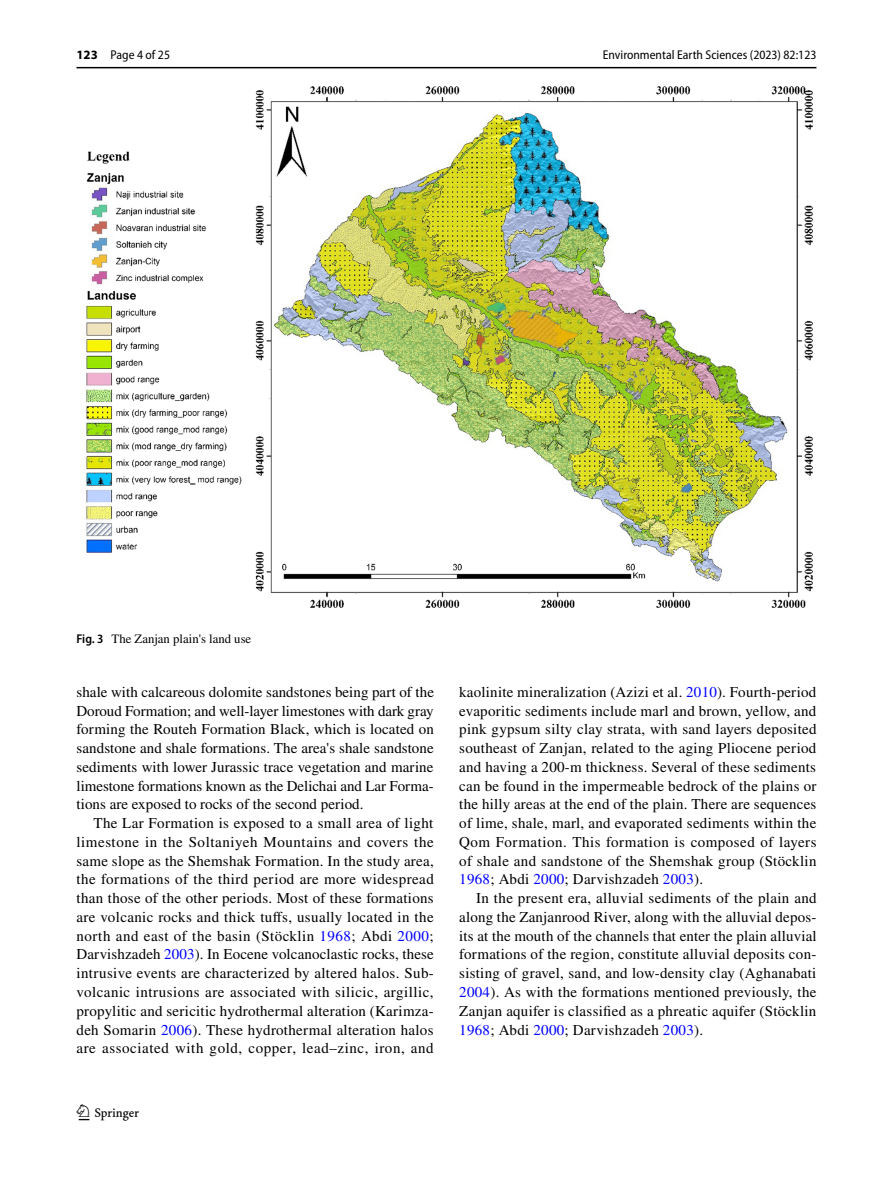
<style>
.page{position:relative;width:893px;height:1187px;background:#fff}
.page>*{position:absolute;margin:0;border:0;box-sizing:border-box;transform-origin:0 0}
.t1{font:22.5px "Springnew Regular 2";color:#000}
.t2{font:15px/18.8px "STIX";letter-spacing:.02em;color:#000;text-align:justify}
.t3{font:semi-condensed 12.75px "Myriad Pro";color:#000}
.t4{font:12.75px "STIX";color:#000}
.s1{font-weight:700;font-stretch:normal}
.s2{font-family:"Myriad Pro";font-weight:600;font-stretch:semi-condensed}
.s3{color:#00f}
</style>
<div class="page">
<hr style="left:77px;top:67px;width:739px;height:1px;background:#000">
<img style="left:82px;top:87px;width:730px;height:521px">
<p class="t3" style="left:77px;top:48px;width:95px"><span class="s1">123</span> Page 4 of 25</p>
<p class="t3" style="left:603px;top:48px;width:215px">Environmental Earth Sciences (2023) 82:123</p>
<p class="t4" style="left:77px;top:630px;width:176px"><span class="s2">Fig. 3</span> The Zanjan plain's land use</p>
<p class="t2" style="left:77px;top:683px;width:359px">shale with calcareous dolomite sandstones being part of the Doroud Formation; and well-layer limestones with dark gray forming the Routeh Formation Black, which is located on sandstone and shale formations. The area's shale sandstone sediments with lower Jurassic trace vegetation and marine limestone formations known as the Delichai and Lar Forma&shy;tions are exposed to rocks of the second period.</p>
<p class="t2" style="left:77px;top:814px;width:359px;text-indent:17px">The Lar Formation is exposed to a small area of light limestone in the Soltaniyeh Mountains and covers the same slope as the Shemshak Formation. In the study area, the formations of the third period are more widespread than those of the other periods. Most of these formations are volcanic rocks and thick tuffs, usually located in the north and east of the basin (Stöcklin <span class="s3">1968</span>; Abdi <span class="s3">2000</span>; Darvishzadeh <span class="s3">2003</span>). In Eocene volcanoclastic rocks, these intrusive events are characterized by altered halos. Sub&shy;volcanic intrusions are associated with silicic, argillic, propylitic and sericitic hydrothermal alteration (Karimza&shy;deh Somarin <span class="s3">2006</span>). These hydrothermal alteration halos are associated with gold, copper, lead–zinc, iron, and</p>
<h1 class="t1" style="left:79px;top:1104px;width:62px">1 3</h1>
<p class="t2" style="left:459px;top:683px;width:359px">kaolinite mineralization (Azizi et al. <span class="s3">2010</span>). Fourth-period evaporitic sediments include marl and brown, yellow, and pink gypsum silty clay strata, with sand layers deposited southeast of Zanjan, related to the aging Pliocene period and having a 200-m thickness. Several of these sediments can be found in the impermeable bedrock of the plains or the hilly areas at the end of the plain. There are sequences of lime, shale, marl, and evaporated sediments within the Qom Formation. This formation is composed of layers of shale and sandstone of the Shemshak group (Stöcklin <span class="s3">1968</span>; Abdi <span class="s3">2000</span>; Darvishzadeh <span class="s3">2003</span>).</p>
<p class="t2" style="left:459px;top:889px;width:359px;text-indent:17px">In the present era, alluvial sediments of the plain and along the Zanjanrood River, along with the alluvial depos&shy;its at the mouth of the channels that enter the plain alluvial formations of the region, constitute alluvial deposits con&shy;sisting of gravel, sand, and low-density clay (Aghanabati <span class="s3">2004</span>). As with the formations mentioned previously, the Zanjan aquifer is classified as a phreatic aquifer (Stöcklin <span class="s3">1968</span>; Abdi <span class="s3">2000</span>; Darvishzadeh <span class="s3">2003</span>).</p>
</div>
